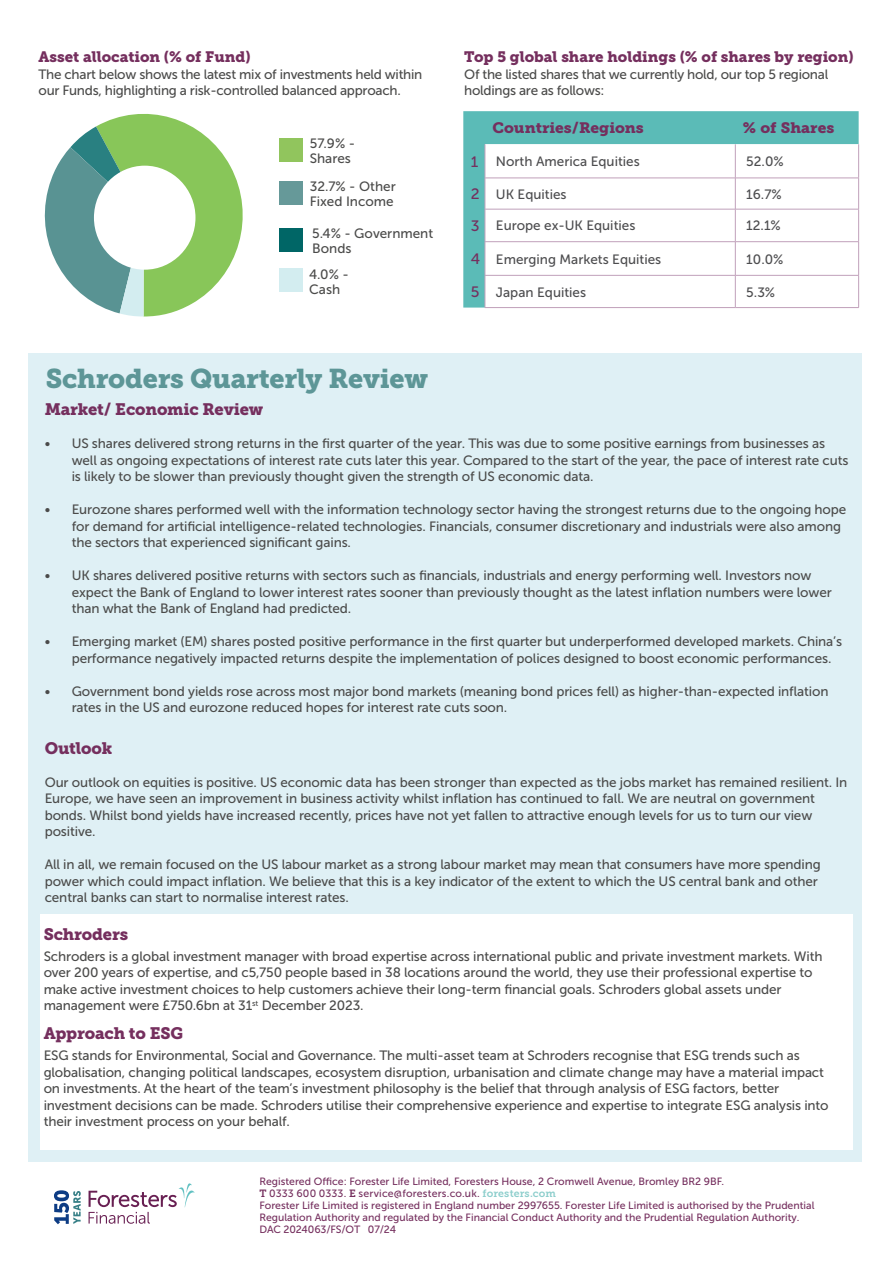
<style>
.page{position:relative;width:893px;height:1263px;background:#fff}
.page>*{position:absolute;margin:0;border:0;box-sizing:border-box;transform-origin:0 0}
.t1{font:27px "Museo Slab 900";letter-spacing:-.01em;color:#5d9697}
.body_copy{font:16.5px "Museo Slab 900";letter-spacing:-.01em;color:#752f5e}
.body_copy-2{font:15px "Museo Slab 900";color:#752f5e}
.t2{font:15px "Museo Sans 500";color:#752f5e}
.body_copy-3{font:13.5px/16.5px "Museo Sans 500";letter-spacing:-.01em;color:#4b4b4a}
.t3{font:13.5px "Museo Sans 500";color:#4d4d4f}
.t4{font:10.5px/12px "Museo Sans 500";color:#752f5e}
.s1{font-family:"Museo Slab 700"}
.s2{font-family:"Museo Slab 700";color:#8dcecc}
</style>
<div class="page">
<div style="left:29px;top:353px;width:833px;height:809px;background:#dff0f5"></div>
<svg style="left:54px;top:1190px;width:27px;height:34px"></svg>
<svg style="left:89px;top:1183px;width:106px;height:41px"></svg>
<div style="left:463px;top:111px;width:396px;height:197px;background:#5bbbb7"></div>
<svg style="left:486px;top:144px;width:372px;height:163px"></svg>
<hr style="left:485px;top:144px;width:1px;height:34px;background:#c0a0ba">
<hr style="left:735px;top:144px;width:1px;height:34px;background:#c0a0ba">
<hr style="left:858px;top:144px;width:1px;height:34px;background:#c0a0ba">
<hr style="left:485px;top:178px;width:250px;height:1px;background:#c0a0ba">
<hr style="left:485px;top:178px;width:1px;height:31px;background:#c0a0ba">
<hr style="left:735px;top:178px;width:124px;height:1px;background:#c0a0ba">
<hr style="left:735px;top:178px;width:1px;height:31px;background:#c0a0ba">
<hr style="left:858px;top:178px;width:1px;height:31px;background:#c0a0ba">
<hr style="left:485px;top:209px;width:250px;height:1px;background:#c0a0ba">
<hr style="left:485px;top:209px;width:1px;height:32px;background:#c0a0ba">
<hr style="left:735px;top:209px;width:124px;height:1px;background:#c0a0ba">
<hr style="left:735px;top:209px;width:1px;height:32px;background:#c0a0ba">
<hr style="left:858px;top:209px;width:1px;height:32px;background:#c0a0ba">
<hr style="left:485px;top:241px;width:250px;height:1px;background:#c0a0ba">
<hr style="left:485px;top:242px;width:1px;height:33px;background:#c0a0ba">
<hr style="left:735px;top:241px;width:124px;height:1px;background:#c0a0ba">
<hr style="left:735px;top:242px;width:1px;height:33px;background:#c0a0ba">
<hr style="left:858px;top:242px;width:1px;height:33px;background:#c0a0ba">
<hr style="left:485px;top:275px;width:250px;height:1px;background:#c0a0ba">
<hr style="left:485px;top:276px;width:1px;height:31px;background:#c0a0ba">
<hr style="left:735px;top:275px;width:124px;height:1px;background:#c0a0ba">
<hr style="left:735px;top:276px;width:1px;height:31px;background:#c0a0ba">
<hr style="left:858px;top:276px;width:1px;height:31px;background:#c0a0ba">
<hr style="left:485px;top:307px;width:250px;height:1px;background:#c0a0ba">
<hr style="left:735px;top:307px;width:124px;height:1px;background:#c0a0ba">
<div style="left:40px;top:914px;width:813px;height:236px;background:#fff"></div>
<svg style="left:44px;top:114px;width:199px;height:203px"></svg>
<div style="left:94px;top:166px;width:101px;height:104px;background:#fff;border-radius:50%"></div>
<div style="left:280px;top:228px;width:23px;height:23px;background:#066"></div>
<div style="left:280px;top:138px;width:23px;height:23px;background:#91c55d"></div>
<div style="left:280px;top:181px;width:23px;height:24px;background:#699"></div>
<div style="left:280px;top:269px;width:23px;height:23px;background:#d3edf0"></div>
<p class="body_copy-2" style="left:39px;top:48px;width:214px">Asset allocation (% of Fund)</p>
<p class="body_copy-3" style="left:39px;top:66px;width:385px">The chart below shows the latest mix of investments held within our Funds, highlighting a risk-controlled balanced approach.</p>
<p class="body_copy-3" style="left:310px;top:136px;width:47px;line-height:15px">57.9% -<br>Shares</p>
<p class="body_copy-3" style="left:310px;top:179px;width:87px;line-height:15px">32.7% - Other<br>Fixed Income</p>
<p class="body_copy-3" style="left:312px;top:226px;width:123px;line-height:15px">5.4% - Government<br>Bonds</p>
<p class="body_copy-3" style="left:309px;top:267px;width:41px;line-height:15px">4.0% -<br>Cash</p>
<p class="t1" style="left:46px;top:363px;width:384px">Schroders Quarterly Review</p>
<p class="body_copy-2" style="left:464px;top:48px;width:391px">Top 5 global share holdings (% of shares by region)</p>
<p class="body_copy-3" style="left:464px;top:66px;width:366px">Of the listed shares that we currently hold, our top 5 regional holdings are as follows:</p>
<p class="body_copy-2" style="left:492px;top:119px;width:153px">Countries/Regions</p>
<p class="body_copy-2" style="left:743px;top:119px;width:93px">% of Shares</p>
<p class="t2" style="left:471px;top:153px;width:9px">1</p>
<p class="t3" style="left:496px;top:154px;width:145px">North America Equities</p>
<p class="t3" style="left:746px;top:154px;width:39px">52.0%</p>
<p class="t2" style="left:471px;top:186px;width:10px">2</p>
<p class="t3" style="left:496px;top:187px;width:72px">UK Equities</p>
<p class="t3" style="left:746px;top:187px;width:37px">16.7%</p>
<p class="t2" style="left:471px;top:218px;width:10px">3</p>
<p class="t3" style="left:496px;top:218px;width:141px">Europe ex-UK Equities</p>
<p class="t3" style="left:746px;top:218px;width:36px">12.1%</p>
<p class="t2" style="left:471px;top:251px;width:11px">4</p>
<p class="t3" style="left:496px;top:252px;width:167px">Emerging Markets Equities</p>
<p class="t3" style="left:746px;top:252px;width:39px">10.0%</p>
<p class="t2" style="left:471px;top:284px;width:10px">5</p>
<p class="t3" style="left:496px;top:284px;width:92px">Japan Equities</p>
<p class="t3" style="left:746px;top:284px;width:30px">5.3%</p>
<p class="body_copy" style="left:45px;top:400px;width:220px">Market/ Economic Review</p>
<p class="body_copy-3" style="left:72px;top:435px;width:778px;text-indent:-27px">• US shares delivered strong returns in the first quarter of the year. This was due to some positive earnings from businesses as well as ongoing expectations of interest rate cuts later this year. Compared to the start of the year, the pace of interest rate cuts is likely to be slower than previously thought given the strength of US economic data.</p>
<p class="body_copy-3" style="left:72px;top:501px;width:776px;text-indent:-27px">• Eurozone shares performed well with the information technology sector having the strongest returns due to the ongoing hope for demand for artificial intelligence-related technologies. Financials, consumer discretionary and industrials were also among the sectors that experienced significant gains.</p>
<p class="body_copy-3" style="left:72px;top:567px;width:762px;text-indent:-27px">• UK shares delivered positive returns with sectors such as financials, industrials and energy performing well. Investors now expect the Bank of England to lower interest rates sooner than previously thought as the latest inflation numbers were lower than what the Bank of England had predicted.</p>
<p class="body_copy-3" style="left:72px;top:633px;width:772px;text-indent:-27px">• Emerging market (EM) shares posted positive performance in the first quarter but underperformed developed markets. China’s performance negatively impacted returns despite the implementation of polices designed to boost economic performances.</p>
<p class="body_copy-3" style="left:72px;top:683px;width:758px;text-indent:-27px">• Government bond yields rose across most major bond markets (meaning bond prices fell) as higher-than-expected inflation rates in the US and eurozone reduced hopes for interest rate cuts soon.</p>
<p class="body_copy" style="left:45px;top:738px;width:69px">Outlook</p>
<p class="body_copy-3" style="left:45px;top:774px;width:804px">Our outlook on equities is positive. US economic data has been stronger than expected as the jobs market has remained resilient. In Europe, we have seen an improvement in business activity whilst inflation has continued to fall. We are neutral on government bonds. Whilst bond yields have increased recently, prices have not yet fallen to attractive enough levels for us to turn our view positive.</p>
<p class="body_copy-3" style="left:45px;top:856px;width:777px">All in all, we remain focused on the US labour market as a strong labour market may mean that consumers have more spending power which could impact inflation. We believe that this is a key indicator of the extent to which the US central bank and other central banks can start to normalise interest rates.</p>
<p class="body_copy" style="left:44px;top:924px;width:86px">Schroders</p>
<p class="body_copy-3" style="left:44px;top:948px;width:780px">Schroders is a global investment manager with broad expertise across international public and private investment markets. With over 200 years of expertise, and c5,750 people based in 38 locations around the world, they use their professional expertise to make active investment choices to help customers achieve their long-term financial goals. Schroders global assets under management were £750.6bn at 31<sup>st</sup> December 2023.</p>
<p class="body_copy" style="left:44px;top:1024px;width:141px">Approach to ESG</p>
<p class="body_copy-3" style="left:44px;top:1047px;width:786px">ESG stands for Environmental, Social and Governance. The multi-asset team at Schroders recognise that ESG trends such as globalisation, changing political landscapes, ecosystem disruption, urbanisation and climate change may have a material impact on investments. At the heart of the team’s investment philosophy is the belief that through analysis of ESG factors, better investment decisions can be made. Schroders utilise their comprehensive experience and expertise to integrate ESG analysis into their investment process on your behalf.</p>
<p class="t4" style="left:259px;top:1175px;width:466px">Registered Office: Forester Life Limited, Foresters House, 2 Cromwell Avenue, Bromley BR2 9BF.</p>
<p class="t4" style="left:259px;top:1187px;width:298px"><span class="s1">T</span> 0333 600 0333. <span class="s1">E</span> service@foresters.co.uk. <span class="s2">foresters.com</span></p>
<p class="t4" style="left:259px;top:1199px;width:557px">Forester Life Limited is registered in England number 2997655. Forester Life Limited is authorised by the Prudential<br>Regulation Authority and regulated by the Financial Conduct Authority and the Prudential Regulation Authority.<br>DAC 2024063/FS/OT 07/24</p>
</div>
